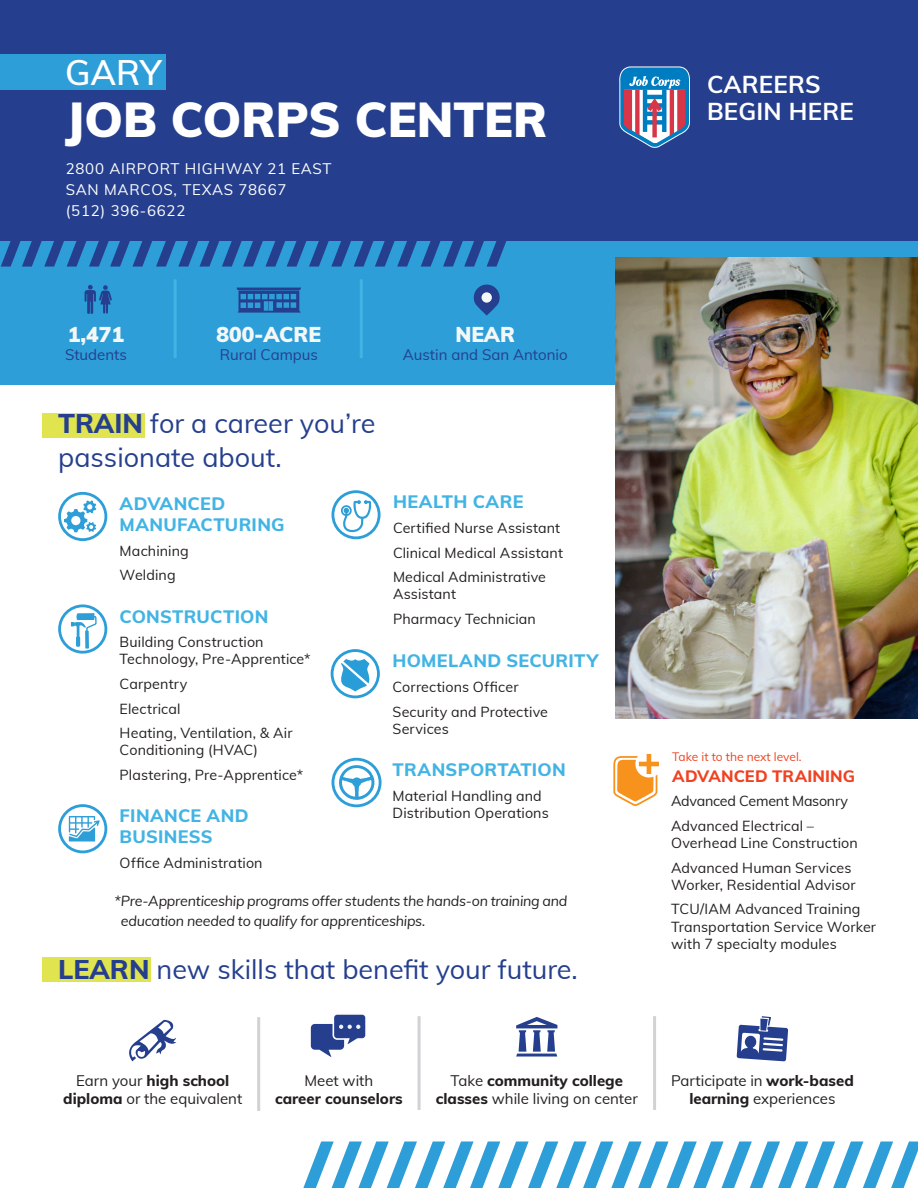
<style>
.page{position:relative;width:918px;height:1188px;background:#fff}
.page>*{position:absolute;margin:0;border:0;box-sizing:border-box;transform-origin:0 0}
.t1{font:900 48px "Muli";color:#fff}
.centerName{font:600 34.65px "Muli";color:#fff}
.subhead{font:27px "Muli";color:#253f8e}
.t2{font:700 24.45px/27.2px "Muli";letter-spacing:.01em;color:#fff}
.whiteStatLabels{font:900 21px "Muli";color:#f5f7f7}
.Pathway_header{font:800 18px/21px "Muli";letter-spacing:.015em;color:#42b4e4}
.t3{font:800 16.5px "Muli";letter-spacing:.005em;color:#ef4222}
.newSkilsDescriptor{font:15px/18px "Muli";color:#231f20;text-align:center}
.address{font:15px "Muli";letter-spacing:.05em;color:#fff}
.newSkilsDescriptor-2{font:800 15px/18px "Muli";color:#231f20;text-align:center}
.whiteStatDescriptor{font:15px "Muli";color:#253f8e}
.trade_names{font:14.25px/17.1px "Muli";letter-spacing:.01em;color:#231f20}
.t4{font:italic 14.25px/19.5px "Muli";letter-spacing:-.015em;color:#231f20}
.trade_names-2{font:14.25px "Muli";letter-spacing:-.015em;color:#231f20}
.t5{font:12px "Muli";color:#ef4222}
.s1{font-weight:800}
.s2{font-weight:400}
</style>
<div class="page">
<div style="left:42px;top:413px;width:102px;height:25px;background:#e0e44f"></div>
<div style="left:0;top:212px;width:918px;height:172px;background:#2d9ed8"></div>
<div style="left:0;top:0;width:918px;height:240px;background:#253f8e"></div>
<svg style="left:85px;top:285px;width:27px;height:29px"></svg>
<svg style="left:237px;top:288px;width:64px;height:25px"></svg>
<svg style="left:474px;top:285px;width:26px;height:31px"></svg>
<div style="left:482px;top:292px;width:10px;height:11px;background:#f5f7f7;border-radius:50%"></div>
<hr style="left:174px;top:279px;width:3px;height:79px;background:#42b4e4">
<hr style="left:360px;top:279px;width:3px;height:79px;background:#42b4e4">
<div style="left:0;top:54px;width:165px;height:36px;background:#2d9ed8"></div>
<svg style="left:0;top:240px;width:518px;height:27px"></svg>
<svg style="left:619px;top:66px;width:71px;height:82px;background:#7285af"></svg>
<svg style="left:58px;top:492px;width:49px;height:49px"></svg>
<svg style="left:58px;top:604px;width:49px;height:50px"></svg>
<svg style="left:332px;top:490px;width:49px;height:49px"></svg>
<svg style="left:613px;top:754px;width:46px;height:52px"></svg>
<img style="left:616px;top:257px;width:302px;height:462px">
<svg style="left:129px;top:1020px;width:47px;height:41px"></svg>
<svg style="left:516px;top:1017px;width:41px;height:40px"></svg>
<svg style="left:311px;top:1014px;width:55px;height:43px"></svg>
<svg style="left:737px;top:1016px;width:51px;height:45px"></svg>
<div style="left:42px;top:957px;width:109px;height:25px;background:#e0e44f"></div>
<hr style="left:257px;top:1017px;width:3px;height:94px;background:#d1d2d4">
<hr style="left:418px;top:1016px;width:3px;height:94px;background:#d1d2d4">
<hr style="left:653px;top:1016px;width:3px;height:94px;background:#d1d2d4">
<svg style="left:303px;top:1142px;width:615px;height:46px"></svg>
<svg style="left:332px;top:758px;width:50px;height:49px"></svg>
<svg style="left:331px;top:649px;width:49px;height:49px"></svg>
<svg style="left:58px;top:804px;width:49px;height:49px"></svg>
<p class="centerName" style="left:65px;top:47px;width:98px">GARY</p>
<p class="t1" style="left:65px;top:85px;width:484px">JOB CORPS CENTER</p>
<p class="address" style="left:66px;top:157px;width:267px">2800 AIRPORT HIGHWAY 21 EAST</p>
<p class="address" style="left:66px;top:178px;width:222px">SAN MARCOS, TEXAS 78667</p>
<p class="address" style="left:66px;top:199px;width:121px">(512) 396-6622</p>
<p class="whiteStatLabels" style="left:68px;top:319px;width:58px">1,471</p>
<p class="whiteStatDescriptor" style="left:65px;top:343px;width:63px">Students</p>
<p class="whiteStatLabels" style="left:217px;top:319px;width:106px">800-ACRE</p>
<p class="whiteStatDescriptor" style="left:220px;top:343px;width:100px">Rural Campus</p>
<p class="whiteStatLabels" style="left:455px;top:319px;width:61px">NEAR</p>
<p class="whiteStatDescriptor" style="left:403px;top:343px;width:166px">Austin and San Antonio</p>
<p class="subhead" style="left:58px;top:403px;width:319px"><span class="s1">TRAIN</span> for a career you’re</p>
<p class="subhead" style="left:58px;top:437px;width:225px">passionate about.</p>
<p class="Pathway_header" style="left:120px;top:492px;width:166px">ADVANCED<br>MANUFACTURING</p>
<p class="trade_names" style="left:120px;top:541px;width:71px">Machining</p>
<p class="trade_names" style="left:120px;top:566px;width:58px">Welding</p>
<p class="Pathway_header" style="left:120px;top:605px;width:150px">CONSTRUCTION</p>
<p class="trade_names" style="left:120px;top:633px;width:193px">Building Construction<br>Technology, Pre-Apprentice*</p>
<p class="trade_names" style="left:120px;top:675px;width:69px">Carpentry</p>
<p class="trade_names" style="left:120px;top:699px;width:62px">Electrical</p>
<p class="trade_names" style="left:120px;top:724px;width:174px">Heating, Ventilation, &amp; Air<br>Conditioning (HVAC)</p>
<p class="trade_names" style="left:120px;top:766px;width:185px">Plastering, Pre-Apprentice*</p>
<p class="Pathway_header" style="left:120px;top:804px;width:130px">FINANCE AND<br>BUSINESS</p>
<p class="trade_names" style="left:120px;top:854px;width:144px">Office Administration</p>
<p class="Pathway_header" style="left:393px;top:491px;width:132px">HEALTH CARE</p>
<p class="trade_names" style="left:393px;top:519px;width:169px">Certified Nurse Assistant</p>
<p class="trade_names" style="left:393px;top:543px;width:171px">Clinical Medical Assistant</p>
<p class="trade_names" style="left:393px;top:568px;width:155px">Medical Administrative<br>Assistant</p>
<p class="trade_names" style="left:393px;top:610px;width:144px">Pharmacy Technician</p>
<p class="Pathway_header" style="left:393px;top:649px;width:207px">HOMELAND SECURITY</p>
<p class="trade_names" style="left:393px;top:678px;width:127px">Corrections Officer</p>
<p class="trade_names" style="left:393px;top:702px;width:157px">Security and Protective<br>Services</p>
<p class="Pathway_header" style="left:393px;top:758px;width:175px">TRANSPORTATION</p>
<p class="trade_names" style="left:393px;top:786px;width:158px">Material Handling and<br>Distribution Operations</p>
<p class="t4" style="left:121px;top:891px;width:448px;text-indent:-6px">*Pre-Apprenticeship programs offer students the hands-on training and education needed to qualify for apprenticeships.</p>
<p class="subhead" style="left:58px;top:949px;width:521px"><span class="s1">LEARN</span> new skills that benefit your future.</p>
<p class="t2" style="left:707px;top:69px;width:148px">CAREERS<br>BEGIN HERE</p>
<p class="t5" style="left:672px;top:748px;width:131px">Take it to the next level.</p>
<p class="t3" style="left:672px;top:764px;width:184px">ADVANCED TRAINING</p>
<p class="trade_names-2" style="left:671px;top:791px;width:179px">Advanced Cement Masonry</p>
<p class="trade_names" style="left:671px;top:817px;width:188px">Advanced Electrical –<br>Overhead Line Construction</p>
<p class="trade_names" style="left:671px;top:858px;width:186px">Advanced Human Services<br>Worker, Residential Advisor</p>
<p class="trade_names" style="left:671px;top:900px;width:206px">TCU/IAM Advanced Training<br>Transportation Service Worker with 7 specialty modules</p>
<p class="newSkilsDescriptor-2" style="left:76px;top:1071px;width:155px"><span class="s2">Earn your</span> high school</p>
<p class="newSkilsDescriptor" style="left:63px;top:1089px;width:180px"><span class="s1">diploma</span> or the equivalent</p>
<p class="newSkilsDescriptor-2" style="left:275px;top:1071px;width:129px"><span class="s2">Meet with<br></span>career counselors</p>
<p class="newSkilsDescriptor" style="left:436px;top:1071px;width:203px">Take <span class="s1">community college classes</span> while living on center</p>
<p class="newSkilsDescriptor" style="left:671px;top:1071px;width:184px">Participate in <span class="s1">work-based learning</span> experiences</p>
</div>
